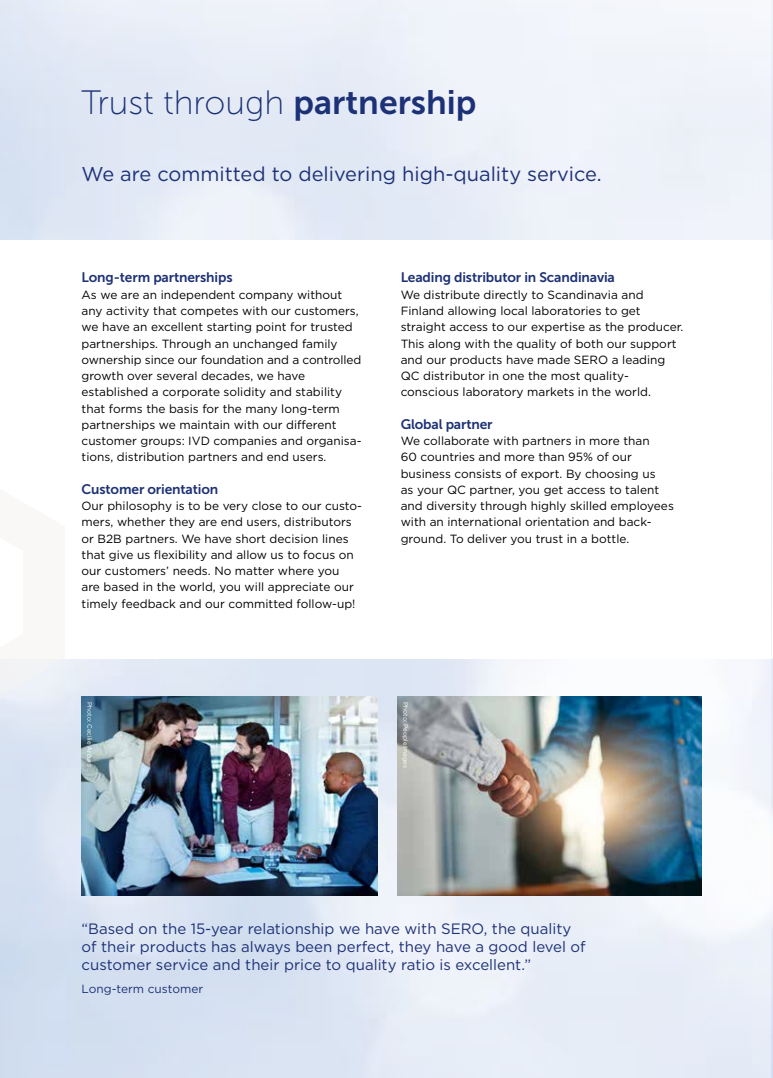
<style>
.page{position:relative;width:773px;height:1078px;background:#fff}
.page>*{position:absolute;margin:0;border:0;box-sizing:border-box;transform-origin:0 0}
.t1{font:33.75px "Museo Sans 100";color:#1d3176}
.t2{font:20px "Gotham";color:#1d3176}
.t3{font:15px/18px "Gotham";color:#1d3176}
.t4{font:13.75px "Museo Sans 700";letter-spacing:-.01em;color:#1d3176}
.t5{font:11.88px/16.2px "Gotham";color:#000}
.t6{font:11.88px "Gotham";color:#1d3176}
.t7{font:6.25px "Gotham";color:#fff}
.s1{font-family:"Museo Sans 700"}
</style>
<div class="page">
<img style="left:0;top:0;width:771px;height:1077px">
<div style="left:0;top:240px;width:772px;height:418px;background:#fff"></div>
<div style="left:0;top:658px;width:65px;height:44px;background:#edf2f7"></div>
<img style="left:81px;top:696px;width:296px;height:199px">
<img style="left:397px;top:696px;width:304px;height:199px">
<hr style="left:771px;top:0;width:1px;height:1077px;background:#f8f7f7">
<svg style="left:771px;top:239px;width:1px;height:384px"></svg>
<h1 class="t1" style="left:81px;top:84px;width:396px">Trust through <span class="s1">partnership</span></h1>
<h2 class="t2" style="left:81px;top:161px;width:521px">We are committed to delivering high-quality service.</h2>
<p class="t4" style="left:81px;top:270px;width:152px">Long-term partnerships</p>
<p class="t5" style="left:81px;top:286px;width:281px">As we are an independent company without any activity that competes with our customers, we have an excellent starting point for trusted partnerships. Through an unchanged family ownership since our foundation and a controlled growth over several decades, we have established a corporate solidity and stability that forms the basis for the many long-term partnerships we maintain with our different customer groups: IVD companies and organisa&shy;tions, distribution partners and end users.</p>
<p class="t4" style="left:81px;top:481px;width:138px">Customer orientation</p>
<p class="t5" style="left:81px;top:497px;width:282px">Our philosophy is to be very close to our custo&shy;mers, whether they are end users, distributors or B2B partners. We have short decision lines that give us flexibility and allow us to focus on our customers’ needs. No matter where you<br>are based in the world, you will appreciate our timely feedback and our committed follow-up!</p>
<p class="t4" style="left:400px;top:270px;width:216px">Leading distributor in Scandinavia</p>
<p class="t5" style="left:400px;top:286px;width:284px">We distribute directly to Scandinavia and Finland allowing local laboratories to get straight access to our expertise as the producer.<br>This along with the quality of both our support and our products have made SERO a leading QC distributor in one the most quality&shy;conscious laboratory markets in the world.</p>
<p class="t4" style="left:400px;top:416px;width:93px">Global partner</p>
<p class="t5" style="left:400px;top:432px;width:275px">We collaborate with partners in more than<br>60 countries and more than 95% of our business consists of export. By choosing us<br>as your QC partner, you get access to talent and diversity through highly skilled employees with an international orientation and back&shy;ground. To deliver you trust in a bottle.</p>
<p class="t7" style="left:94px;top:702px;width:66px;rotate:90deg">Photo: Cecilie Arcurs</p>
<p class="t7" style="left:410px;top:702px;width:67px;rotate:90deg">Photo: PeopleImages</p>
<p class="t3" style="left:81px;top:918px;width:505px">“Based on the 15-year relationship we have with SERO, the quality of their products has always been perfect, they have a good level of customer service and their price to quality ratio is excellent.”</p>
<p class="t6" style="left:81px;top:981px;width:123px">Long-term customer</p>
</div>
